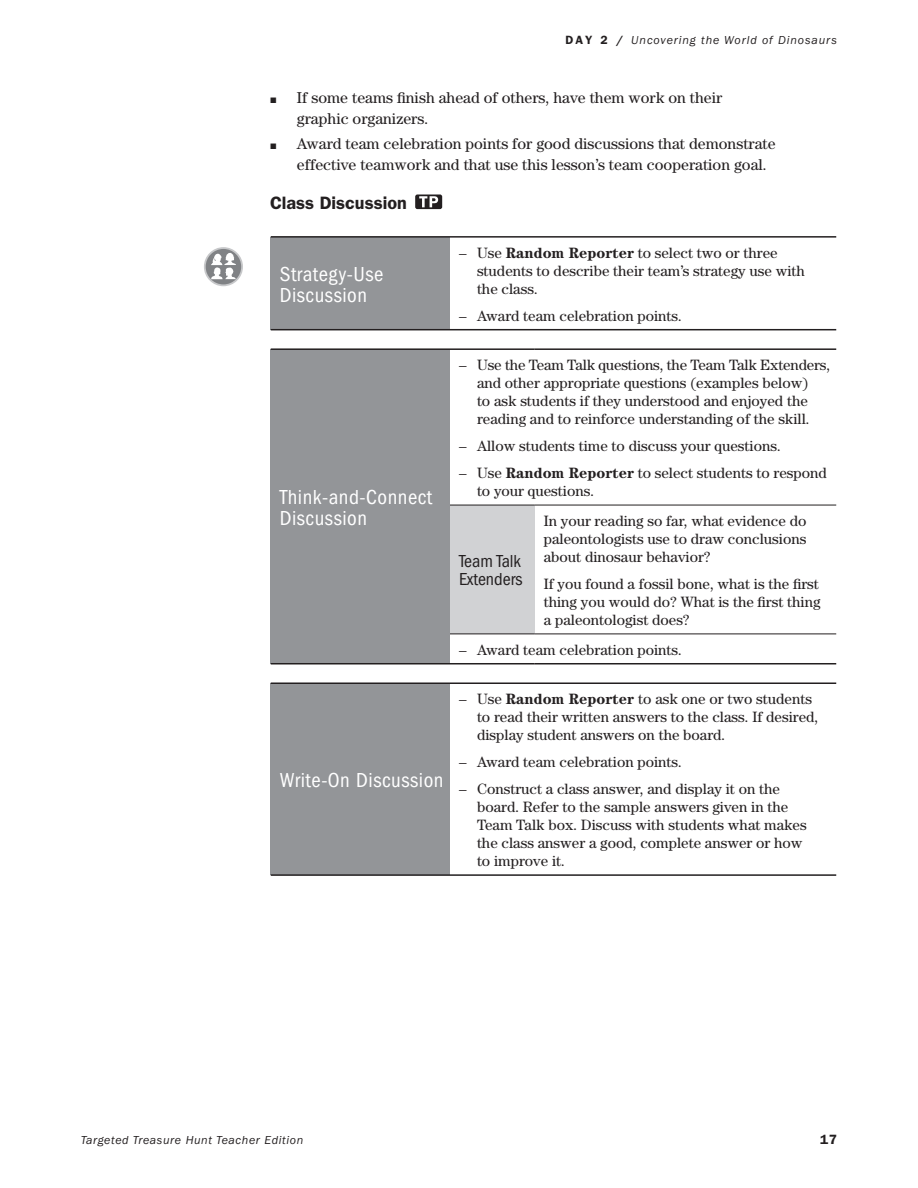
<style>
.page{position:relative;width:918px;height:1188px;background:#fff}
.page>*{position:absolute;margin:0;border:0;box-sizing:border-box;transform-origin:0 0}
.t1{font:condensed 21px/21px "Franklin Gothic";letter-spacing:.025em;color:#fff}
.t2{font:condensed 18px/18px "Franklin Gothic";color:#231f20}
.t3{font:600 18px "Franklin Gothic";color:#231f20}
.t4{font:15.75px/21px "Century";color:#231f20}
.t5{font:15px/18px "Century";color:#231f20}
.t6{font:600 13.5px "Franklin Gothic";color:#231f20}
.t7{font:italic 12px "Franklin Gothic";letter-spacing:.075em;color:#231f20}
.t8{font:italic 12px "Franklin Gothic";letter-spacing:.05em;color:#231f20}
.s1{font-weight:600;font-style:normal}
.s2{font-weight:700}
</style>
<div class="page">
<div style="left:271px;top:237px;width:179px;height:93px;background:#939598"></div>
<hr style="left:271px;top:329px;width:179px;height:1px;background:#231f20">
<hr style="left:450px;top:329px;width:386px;height:1px;background:#231f20">
<hr style="left:271px;top:236px;width:179px;height:2px;background:#231f20">
<hr style="left:450px;top:236px;width:386px;height:2px;background:#231f20">
<div style="left:271px;top:349px;width:179px;height:315px;background:#939598"></div>
<div style="left:450px;top:505px;width:85px;height:129px;background:#d1d2d4"></div>
<hr style="left:271px;top:663px;width:179px;height:1px;background:#231f20">
<hr style="left:450px;top:663px;width:85px;height:1px;background:#231f20">
<hr style="left:535px;top:663px;width:301px;height:1px;background:#231f20">
<hr style="left:271px;top:348px;width:179px;height:2px;background:#231f20">
<hr style="left:450px;top:348px;width:85px;height:2px;background:#231f20">
<hr style="left:535px;top:348px;width:301px;height:2px;background:#231f20">
<hr style="left:450px;top:634px;width:85px;height:1px;background:#231f20">
<hr style="left:535px;top:634px;width:301px;height:1px;background:#231f20">
<hr style="left:450px;top:505px;width:85px;height:1px;background:#231f20">
<hr style="left:535px;top:505px;width:301px;height:1px;background:#231f20">
<div style="left:271px;top:683px;width:179px;height:192px;background:#939598"></div>
<hr style="left:271px;top:682px;width:179px;height:2px;background:#231f20">
<hr style="left:271px;top:874px;width:179px;height:2px;background:#231f20">
<hr style="left:450px;top:874px;width:386px;height:2px;background:#231f20">
<hr style="left:450px;top:682px;width:386px;height:2px;background:#231f20">
<div style="left:415px;top:195px;width:27px;height:14px;background:#231f20;border-radius:2px"></div>
<svg style="left:419px;top:196px;width:19px;height:11px"></svg>
<svg style="left:205px;top:248px;width:37px;height:37px"></svg>
<div style="left:204px;top:247px;width:39px;height:39px;border:2px solid #c7c8ca;border-radius:50%"></div>
<svg style="left:211px;top:253px;width:25px;height:26px"></svg>
<p class="t7" style="left:566px;top:33px;width:273px"><span class="s1">DAY 2 /</span> Uncovering the World of Dinosaurs</p>
<p class="t4" style="left:297px;top:86px;width:427px">If some teams finish ahead of others, have them work on their graphic organizers.</p>
<p class="t4" style="left:297px;top:133px;width:480px">Award team celebration points for good discussions that demonstrate effective teamwork and that use this lesson’s team cooperation goal.</p>
<p class="t3" style="left:270px;top:192px;width:138px">Class Discussion</p>
<h1 class="t1" style="left:280px;top:263px;width:105px">Strategy-Use<br>Discussion</h1>
<h1 class="t1" style="left:280px;top:487px;width:154px">Think-and-Connect<br>Discussion</h1>
<h1 class="t1" style="left:280px;top:770px;width:165px">Write-On Discussion</h1>
<p class="t5" style="left:477px;top:243px;width:329px;text-indent:-18px">– Use <span class="s2">Random Reporter</span> to select two or three students to describe their team’s strategy use with the class.</p>
<p class="t5" style="left:459px;top:306px;width:225px">– Award team celebration points.</p>
<p class="t5" style="left:459px;top:356px;width:373px;text-align:center">– Use the Team Talk questions, the Team Talk Extenders, and other appropriate questions (examples below)<br>to ask students if they understood and enjoyed the reading and to reinforce understanding of the skill.</p>
<p class="t5" style="left:459px;top:437px;width:323px">– Allow students time to discuss your questions.</p>
<p class="t5" style="left:477px;top:464px;width:351px;text-indent:-18px">– Use <span class="s2">Random Reporter</span> to select students to respond to your questions.</p>
<p class="t5" style="left:544px;top:512px;width:264px;text-align:justify">In your reading so far, what evidence do paleontologists use to draw conclusions about dinosaur behavior?</p>
<p class="t5" style="left:544px;top:575px;width:278px;text-align:justify">If you found a fossil bone, what is the first thing you would do? What is the first thing a paleontologist does?</p>
<p class="t5" style="left:459px;top:640px;width:225px">– Award team celebration points.</p>
<p class="t2" style="left:459px;top:552px;width:65px">Team Talk<br>Extenders</p>
<p class="t5" style="left:477px;top:690px;width:343px;text-indent:-18px">– Use <span class="s2">Random Reporter</span> to ask one or two students to read their written answers to the class. If desired, display student answers on the board.</p>
<p class="t5" style="left:459px;top:753px;width:225px">– Award team celebration points.</p>
<p class="t5" style="left:477px;top:780px;width:331px;text-indent:-18px">– Construct a class answer, and display it on the board. Refer to the sample answers given in the Team Talk box. Discuss with students what makes the class answer a good, complete answer or how to improve it.</p>
<p class="t8" style="left:81px;top:1133px;width:224px">Targeted Treasure Hunt Teacher Edition</p>
<p class="t6" style="left:820px;top:1132px;width:18px">17</p>
</div>
